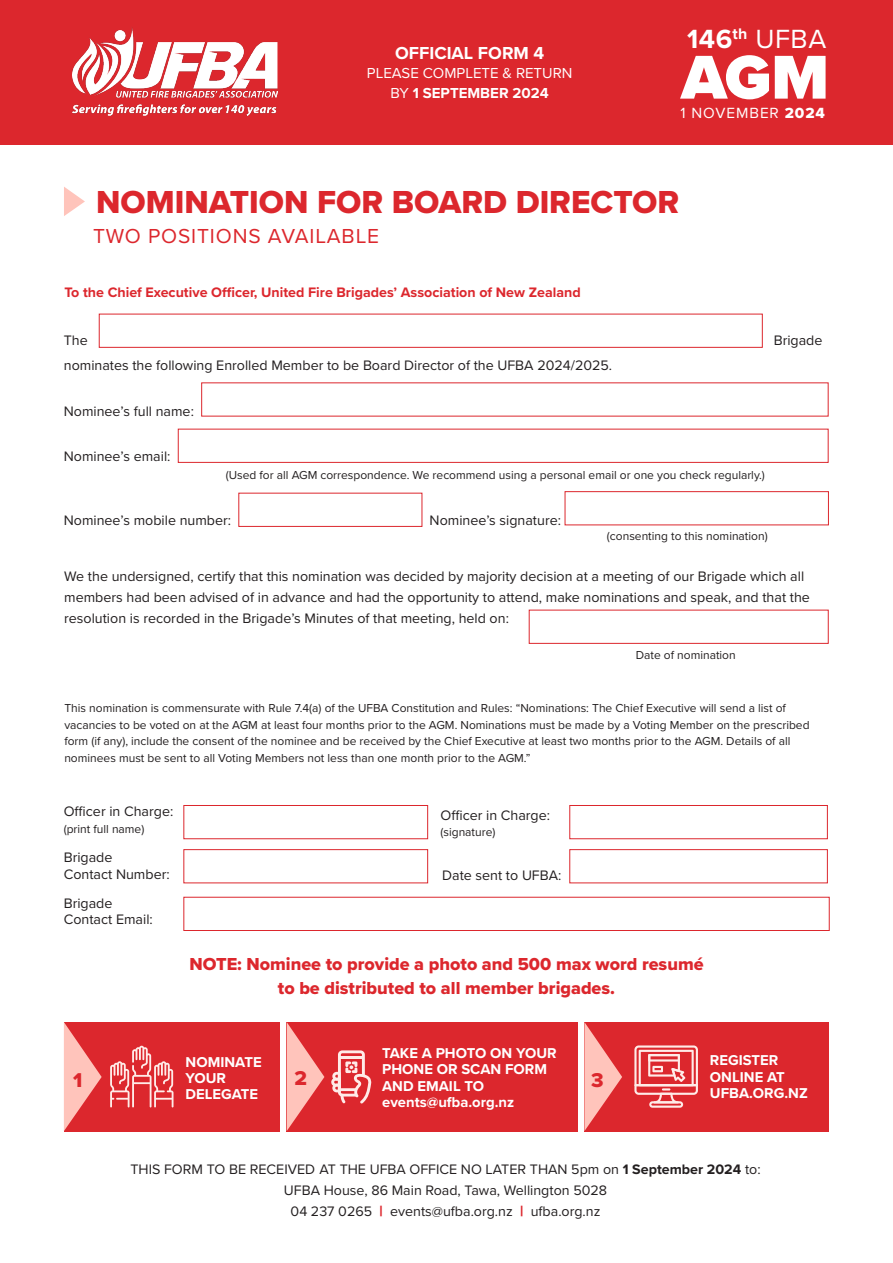
<style>
.page{position:relative;width:893px;height:1263px;background:#fff}
.page>*{position:absolute;margin:0;border:0;box-sizing:border-box;transform-origin:0 0}
.t1{font:900 64.05px "Proxima Nova";color:#fff}
.t2{font:33px "Proxima Nova Extrabld";color:#dc272d}
.t3{font:27.3px "Proxima Nova";color:#fff}
.t4{font:21px "Proxima Nova";letter-spacing:.04em;color:#dc272d}
.t5{font:20.7px "Proxima Nova Extrabld";color:#dc272d}
.t6{font:18px/24px "Proxima Nova Extrabld";color:#dc272d;text-align:center}
.t7{font:700 18px "Proxima Nova";color:#fff}
.t8{font:15.3px "Proxima Nova";letter-spacing:.06em;color:#fff}
.t9{font:15px/19.5px "Proxima Nova";color:#fff;text-align:center}
.t10{font:700 14.85px/16.4px "Proxima Nova";color:#fff}
.t11{font:14.25px/21px "Proxima Nova";color:#231f20}
.t12{font:700 14.25px "Proxima Nova";color:#dc272d}
.t13{font:12px/16.5px "Proxima Nova";color:#231f20}
.s1{font-weight:700}
.s2{font-family:"Proxima Nova Extrabld"}
.s3{font-family:"Proxima Nova Extrabld";font-size:15px;color:#dc272d}
</style>
<div class="page">
<div style="left:99px;top:314px;width:664px;height:34px;border:1px solid #dc272d"></div>
<div style="left:178px;top:429px;width:650px;height:34px;border:1px solid #dc272d"></div>
<div style="left:238px;top:493px;width:184px;height:34px;border:1px solid #dc272d"></div>
<div style="left:565px;top:491px;width:264px;height:34px;border:1px solid #dc272d"></div>
<div style="left:529px;top:610px;width:300px;height:34px;border:1px solid #dc272d"></div>
<div style="left:183px;top:805px;width:245px;height:34px;border:1px solid #dc272d"></div>
<div style="left:569px;top:805px;width:259px;height:34px;border:1px solid #dc272d"></div>
<div style="left:183px;top:849px;width:245px;height:34px;border:1px solid #dc272d"></div>
<div style="left:183px;top:897px;width:647px;height:34px;border:1px solid #dc272d"></div>
<div style="left:569px;top:849px;width:259px;height:34px;border:1px solid #dc272d"></div>
<div style="left:64px;top:1022px;width:215px;height:109px;background:#dc272d"></div>
<svg style="left:110px;top:1046px;width:63px;height:61px"></svg>
<svg style="left:64px;top:1022px;width:38px;height:109px"></svg>
<div style="left:287px;top:1022px;width:291px;height:109px;background:#dc272d"></div>
<svg style="left:331px;top:1050px;width:40px;height:53px"></svg>
<svg style="left:287px;top:1022px;width:37px;height:109px"></svg>
<div style="left:584px;top:1022px;width:245px;height:109px;background:#dc272d"></div>
<svg style="left:634px;top:1045px;width:64px;height:63px"></svg>
<svg style="left:584px;top:1022px;width:38px;height:109px"></svg>
<svg style="left:64px;top:187px;width:21px;height:29px"></svg>
<div style="left:0;top:0;width:893px;height:145px;background:#dc272d"></div>
<img style="left:72px;top:28px;width:206px;height:88px">
<p class="t7" style="left:395px;top:39px;width:151px">OFFICIAL FORM 4</p>
<p class="t9" style="left:367px;top:63px;width:207px">PLEASE COMPLETE &amp; RETURN<br>BY <span class="s1">1 SEPTEMBER 2024</span></p>
<h3 class="t3" style="left:687px;top:19px;width:141px"><span class="s1">146</span><sup>th</sup> UFBA</h3>
<h1 class="t1" style="left:681px;top:30px;width:149px">AGM</h1>
<p class="t8" style="left:681px;top:101px;width:146px">1 NOVEMBER <span class="s2">2024</span></p>
<h2 class="t2" style="left:96px;top:177px;width:585px">NOMINATION FOR BOARD DIRECTOR</h2>
<h3 class="t4" style="left:93px;top:220px;width:288px">TWO POSITIONS AVAILABLE</h3>
<p class="t12" style="left:64px;top:281px;width:518px">To the Chief Executive Officer, United Fire Brigades’ Association of New Zealand</p>
<p class="t11" style="left:64px;top:329px;width:26px">The</p>
<p class="t11" style="left:774px;top:329px;width:50px">Brigade</p>
<p class="t11" style="left:64px;top:354px;width:550px">nominates the following Enrolled Member to be Board Director of the UFBA 2024/2025.</p>
<p class="t11" style="left:64px;top:401px;width:132px">Nominee’s full name:</p>
<p class="t11" style="left:64px;top:445px;width:108px">Nominee’s email:</p>
<p class="t13" style="left:226px;top:466px;width:541px">(Used for all AGM correspondence. We recommend using a personal email or one you check regularly.)</p>
<p class="t11" style="left:64px;top:509px;width:169px">Nominee’s mobile number:</p>
<p class="t11" style="left:430px;top:509px;width:133px">Nominee’s signature:</p>
<p class="t13" style="left:607px;top:527px;width:162px">(consenting to this nomination)</p>
<p class="t11" style="left:64px;top:565px;width:747px">We the undersigned, certify that this nomination was decided by majority decision at a meeting of our Brigade which all members had been advised of in advance and had the opportunity to attend, make nominations and speak, and that the resolution is recorded in the Brigade’s Minutes of that meeting, held on:</p>
<p class="t13" style="left:636px;top:646px;width:101px">Date of nomination</p>
<p class="t13" style="left:64px;top:699px;width:747px">This nomination is commensurate with Rule 7.4(a) of the UFBA Constitution and Rules: “Nominations: The Chief Executive will send a list of vacancies to be voted on at the AGM at least four months prior to the AGM. Nominations must be made by a Voting Member on the prescribed form (if any), include the consent of the nominee and be received by the Chief Executive at least two months prior to the AGM. Details of all nominees must be sent to all Voting Members not less than one month prior to the AGM.”</p>
<p class="t11" style="left:64px;top:800px;width:111px">Officer in Charge:</p>
<p class="t13" style="left:64px;top:820px;width:82px">(print full name)</p>
<p class="t11" style="left:64px;top:848px;width:107px;line-height:16.5px">Brigade<br>Contact Number:</p>
<p class="t11" style="left:64px;top:894px;width:91px;line-height:16.5px">Brigade<br>Contact Email:</p>
<p class="t11" style="left:441px;top:804px;width:111px">Officer in Charge:</p>
<p class="t13" style="left:441px;top:823px;width:56px">(signature)</p>
<p class="t11" style="left:442px;top:864px;width:121px">Date sent to UFBA:</p>
<p class="t6" style="left:189px;top:952px;width:516px">NOTE: Nominee to provide a photo and 500 max word resumé to be distributed to all member brigades.</p>
<p class="t10" style="left:186px;top:1053px;width:78px">NOMINATE<br>YOUR<br>DELEGATE</p>
<p class="t10" style="left:382px;top:1044px;width:176px">TAKE A PHOTO ON YOUR<br>PHONE OR SCAN FORM<br>AND EMAIL TO events@ufba.org.nz</p>
<p class="t10" style="left:710px;top:1052px;width:99px">REGISTER<br>ONLINE AT<br>UFBA.ORG.NZ</p>
<h3 class="t5" style="left:73px;top:1064px;width:11px">1</h3>
<h3 class="t5" style="left:294px;top:1063px;width:14px">2</h3>
<h3 class="t5" style="left:591px;top:1064px;width:14px">3</h3>
<p class="t11" style="left:130px;top:1158px;width:632px;text-align:center">THIS FORM TO BE RECEIVED AT THE UFBA OFFICE NO LATER THAN 5pm on <span class="s1">1 September 2024</span> to:<br>UFBA House, 86 Main Road, Tawa, Wellington 5028<br>04 237 0265 <span class="s3">|</span> events@ufba.org.nz <span class="s3">|</span> ufba.org.nz</p>
</div>
